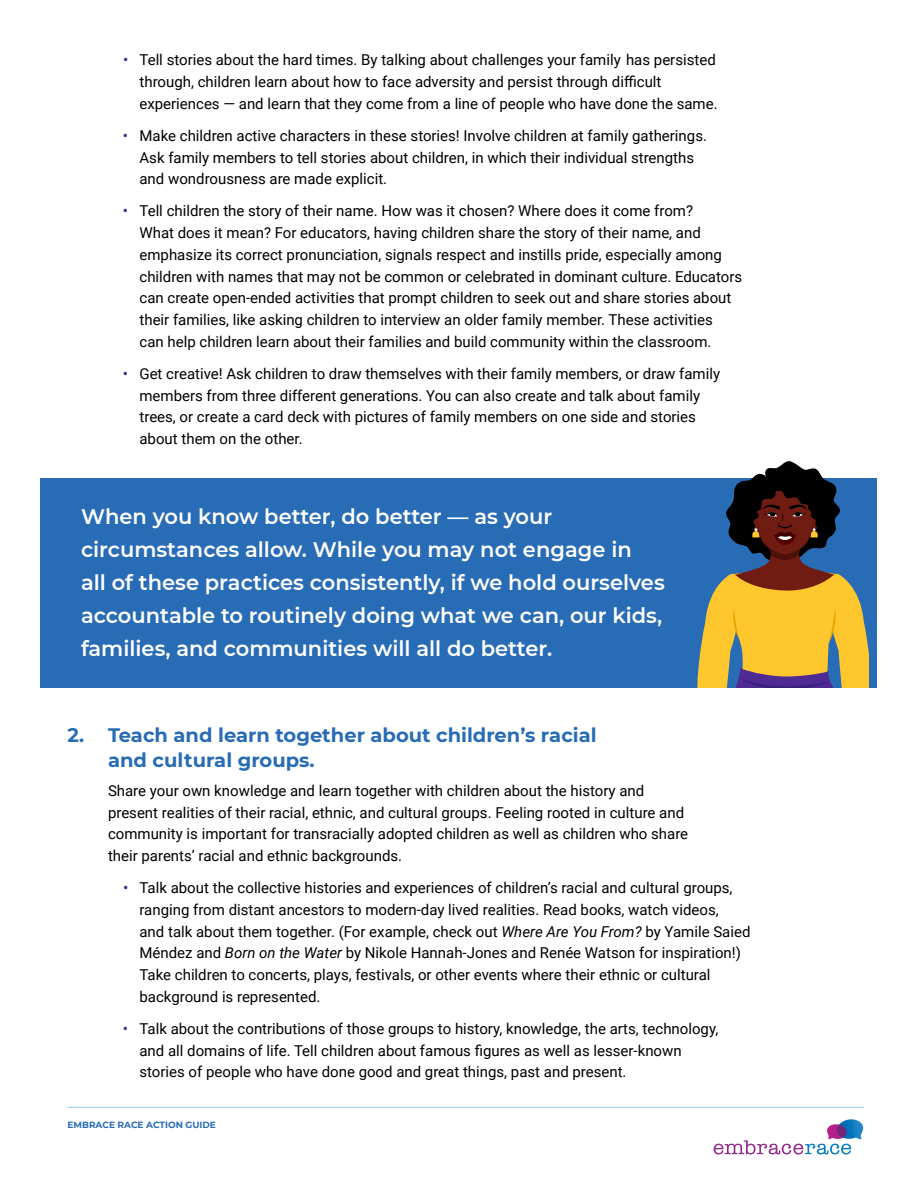
<style>
.page{position:relative;width:918px;height:1188px;background:#fff}
.page>*{position:absolute;margin:0;border:0;box-sizing:border-box;transform-origin:0 0}
.t1{font:600 21px/33px "Montserrat";color:#fff}
.t2{font:700 19.5px/25.5px "Montserrat";color:#286cb6}
.t3{font:15px/21.8px "Roboto";color:#000}
.t4{font:700 9px "Montserrat";color:#286cb6}
.s1{font-weight:500;color:#483092}
.s2{font-style:italic}
</style>
<div class="page">
<svg style="left:714px;top:1119px;width:150px;height:36px"></svg>
<hr style="left:68px;top:1107px;width:796px;height:1px;background:#93cefa">
<div style="left:40px;top:478px;width:838px;height:210px;background:#286cb6"></div>
<svg style="left:697px;top:461px;width:171px;height:227px"></svg>
<p class="t3" style="left:139px;top:48px;width:580px;text-indent:-16px"><span class="s1">•</span> Tell stories about the hard times. By talking about challenges your family has persisted through, children learn about how to face adversity and persist through difficult experiences — and learn that they come from a line of people who have done the same.</p>
<p class="t3" style="left:139px;top:124px;width:569px;text-indent:-16px"><span class="s1">•</span> Make children active characters in these stories! Involve children at family gatherings.<br>Ask family members to tell stories about children, in which their individual strengths and wondrousness are made explicit.</p>
<p class="t3" style="left:139px;top:200px;width:604px;text-indent:-16px"><span class="s1">•</span> Tell children the story of their name. How was it chosen? Where does it come from?<br>What does it mean? For educators, having children share the story of their name, and emphasize its correct pronunciation, signals respect and instills pride, especially among children with names that may not be common or celebrated in dominant culture. Educators can create open-ended activities that prompt children to seek out and share stories about their families, like asking children to interview an older family member. These activities<br>can help children learn about their families and build community within the classroom.</p>
<p class="t3" style="left:139px;top:362px;width:582px;text-indent:-16px"><span class="s1">•</span> Get creative! Ask children to draw themselves with their family members, or draw family members from three different generations. You can also create and talk about family trees, or create a card deck with pictures of family members on one side and stories about them on the other.</p>
<p class="t1" style="left:81px;top:499px;width:585px">When you know better, do better — as your circumstances allow. While you may not engage in<br>all of these practices consistently, if we hold ourselves accountable to routinely doing what we can, our kids, families, and communities will all do better.</p>
<h2 class="t2" style="left:108px;top:721px;width:490px;text-indent:-41px">2. Teach and learn together about children’s racial and cultural groups.</h2>
<p class="t3" style="left:108px;top:779px;width:582px">Share your own knowledge and learn together with children about the history and present realities of their racial, ethnic, and cultural groups. Feeling rooted in culture and community is important for transracially adopted children as well as children who share their parents’ racial and ethnic backgrounds.</p>
<p class="t3" style="left:139px;top:876px;width:612px;text-indent:-16px"><span class="s1">•</span> Talk about the collective histories and experiences of children’s racial and cultural groups, ranging from distant ancestors to modern-day lived realities. Read books, watch videos,<br>and talk about them together. (For example, check out <span class="s2">Where Are You From?</span> by Yamile Saied Méndez and <span class="s2">Born on the Water</span> by Nikole Hannah-Jones and Renée Watson for inspiration!)<br>Take children to concerts, plays, festivals, or other events where their ethnic or cultural background is represented.</p>
<p class="t3" style="left:139px;top:1017px;width:580px;text-indent:-16px"><span class="s1">•</span> Talk about the contributions of those groups to history, knowledge, the arts, technology, and all domains of life. Tell children about famous figures as well as lesser-known stories of people who have done good and great things, past and present.</p>
<p class="t4" style="left:68px;top:1118px;width:150px">EMBRACE RACE ACTION GUIDE</p>
</div>
